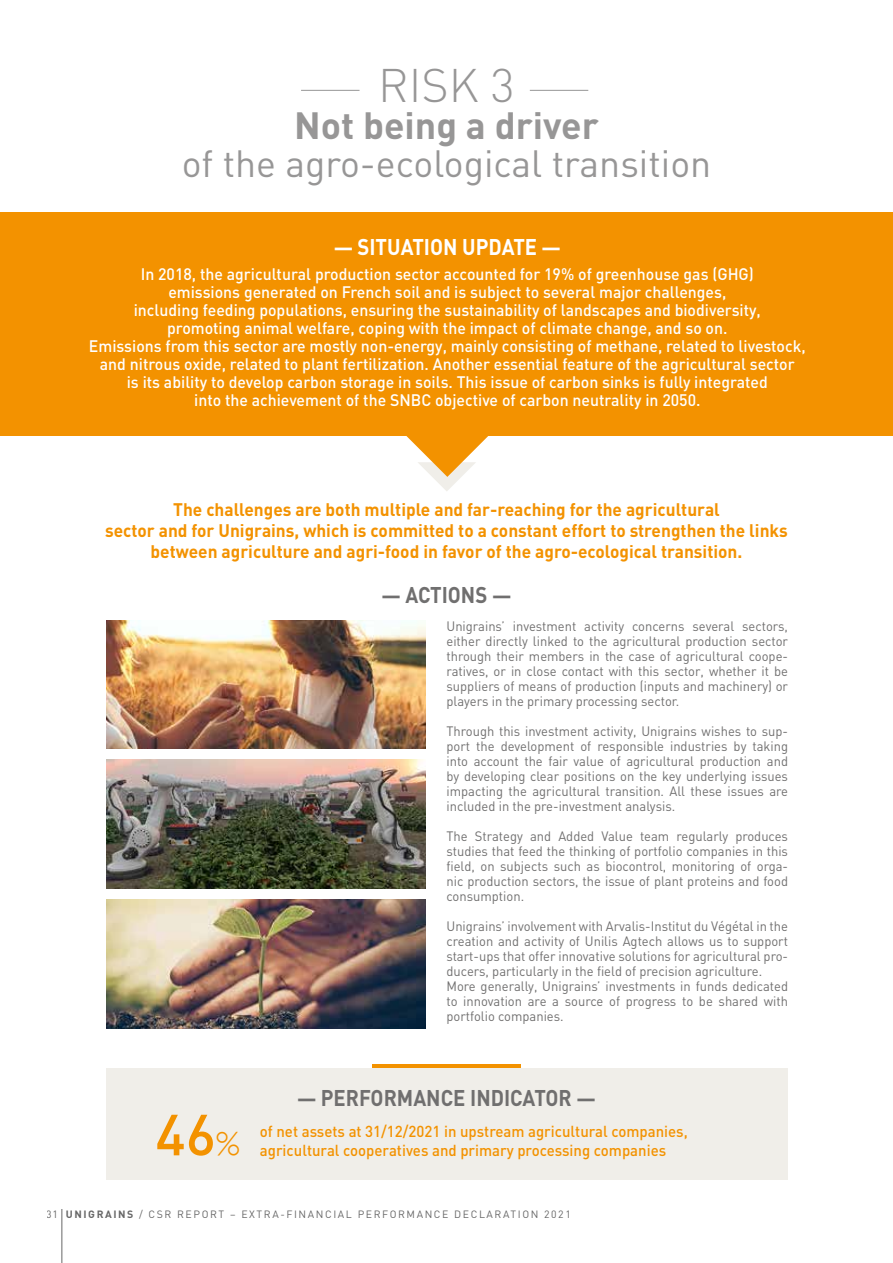
<style>
.page{position:relative;width:893px;height:1263px;background:#fff}
.page>*{position:absolute;margin:0;border:0;box-sizing:border-box;transform-origin:0 0}
.t1{font:300 46.5px "DIN";color:#979696}
.t2{font:37.5px "DIN";color:#979696}
.t3{font:700 37.5px "DIN";color:#979696}
.t4{font:700 22.5px "DIN";color:#706f6f;scale:.9 1}
.t5{font:700 22.5px "DIN";color:#fff;scale:.9 1}
.t6{font:700 18px/21px "DIN";color:#f39200;text-align:center;scale:.96 1}
.t7{font:500 16.5px/18px "DIN";color:#fff;text-align:center;scale:.96 1}
.t8{font:500 15.75px/18.9px "DIN";color:#f39200;scale:.95 1}
.t9{font:13.5px/15px "DIN";color:#706f6f;text-align:justify;scale:.96 1}
.t10{font:10.5px "DIN";letter-spacing:.15em;color:#000}
.s1{font-size:21px}
.s2{font-size:57px}
.s3{font-family:"Gill Sans";font-weight:300;font-size:33.75px}
.s4{font-weight:700}
</style>
<div class="page">
<hr style="left:62px;top:1209px;width:1px;height:54px;background:#000">
<img style="left:106px;top:620px;width:319px;height:129px">
<img style="left:106px;top:760px;width:319px;height:128px">
<img style="left:106px;top:899px;width:319px;height:129px">
<div style="left:106px;top:1068px;width:682px;height:112px;background:#f0eee9"></div>
<hr style="left:372px;top:1064px;width:149px;height:4px;background:#f39200">
<svg style="left:406px;top:436px;width:82px;height:55px"></svg>
<div style="left:0;top:213px;width:893px;height:177px;background:#f39200"></div>
<div style="left:0;top:326px;width:893px;height:110px;background:#f39200"></div>
<hr style="left:301px;top:90px;width:59px;height:1px;background:#979696">
<hr style="left:530px;top:90px;width:58px;height:1px;background:#979696">
<h1 class="t1" style="left:378px;top:56px;width:138px">RISK 3</h1>
<h2 class="t3" style="left:294px;top:101px;width:306px">Not being a driver</h2>
<h2 class="t2" style="left:182px;top:140px;width:531px">of the agro-ecological transition</h2>
<h3 class="t5" style="left:334px;top:232px;width:254px"><span class="s1">—</span> SITUATION UPDATE <span class="s1">—</span></h3>
<p class="t7" style="left:89px;top:265px;width:748px">In 2018, the agricultural production sector accounted for 19% of greenhouse gas (GHG)<br>emissions generated on French soil and is subject to several major challenges,<br>including feeding populations, ensuring the sustainability of landscapes and biodiversity,<br>promoting animal welfare, coping with the impact of climate change, and so on.<br>Emissions from this sector are mostly non-energy, mainly consisting of methane, related to livestock, and nitrous oxide, related to plant fertilization. Another essential feature of the agricultural sector<br>is its ability to develop carbon storage in soils. This issue of carbon sinks is fully integrated<br>into the achievement of the SNBC objective of carbon neutrality in 2050.</p>
<p class="t6" style="left:105px;top:499px;width:713px">The challenges are both multiple and far-reaching for the agricultural<br>sector and for Unigrains, which is committed to a constant effort to strengthen the links between agriculture and agri-food in favor of the agro-ecological transition.</p>
<h3 class="t4" style="left:381px;top:580px;width:146px"><span class="s1">—</span> ACTIONS <span class="s1">—</span></h3>
<p class="t9" style="left:446px;top:618px;width:357px">Unigrains’ investment activity concerns several sectors, either directly linked to the agricultural production sector through their members in the case of agricultural coope&shy;ratives, or in close contact with this sector, whether it be suppliers of means of production (inputs and machinery) or players in the primary processing sector.</p>
<p class="t9" style="left:446px;top:723px;width:357px">Through this investment activity, Unigrains wishes to sup&shy;port the development of responsible industries by taking into account the fair value of agricultural production and by developing clear positions on the key underlying issues impacting the agricultural transition. All these issues are included in the pre-investment analysis.</p>
<p class="t9" style="left:446px;top:828px;width:357px">The Strategy and Added Value team regularly produces studies that feed the thinking of portfolio companies in this field, on subjects such as biocontrol, monitoring of orga&shy;nic production sectors, the issue of plant proteins and food consumption.</p>
<p class="t9" style="left:446px;top:918px;width:357px;text-align:left">Unigrains’ involvement with Arvalis-Institut du Végétal in the creation and activity of Unilis Agtech allows us to support start-ups that offer innovative solutions for agricultural pro&shy;ducers, particularly in the field of precision agriculture.<br>More generally, Unigrains’ investments in funds dedicated to innovation are a source of progress to be shared with portfolio companies.</p>
<h3 class="t4" style="left:297px;top:1083px;width:333px"><span class="s1">—</span> PERFORMANCE INDICATOR <span class="s1">—</span></h3>
<p class="t8" style="left:155px;top:1121px;width:562px;text-indent:105px">of net assets at 31/12/2021 in upstream agricultural companies,<br><span class="s2">46</span><span class="s3">%</span> agricultural cooperatives and primary processing companies</p>
<p class="t10" style="left:47px;top:1207px;width:525px">31 <span class="s4">UNIGRAINS</span> / CSR REPORT – EXTRA-FINANCIAL PERFORMANCE DECLARATION 2021</p>
</div>
